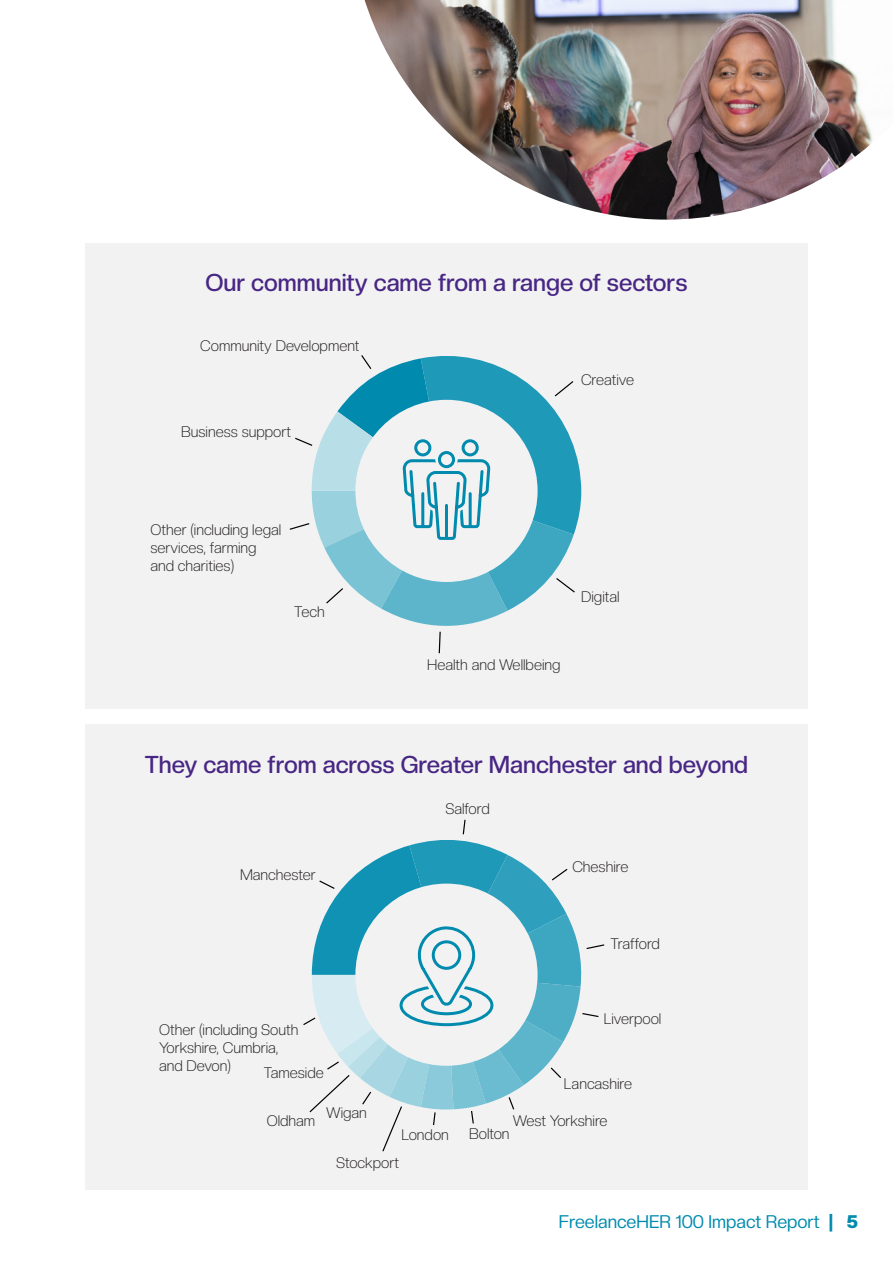
<style>
.page{position:relative;width:893px;height:1263px;background:#fff}
.page>*{position:absolute;margin:0;border:0;box-sizing:border-box;transform-origin:0 0}
.Intro_paragraph{font:500 24px "Creato Display";color:#482683}
.t1{font:18px "Creato Display";color:#008bae}
.t2{font:300 15px/18px "Creato Display";color:#231f20}
.t3{font:300 15px "Creato Display";letter-spacing:-.025em;color:#231f20}
.s1{font-weight:900}
</style>
<div class="page">
<div style="left:85px;top:244px;width:723px;height:465px;background:#f2f2f3"></div>
<div style="left:85px;top:725px;width:723px;height:465px;background:#f2f2f3"></div>
<svg style="left:289px;top:355px;width:292px;height:299px"></svg>
<img style="left:365px;top:0;width:508px;height:220px">
<svg style="left:303px;top:819px;width:302px;height:333px"></svg>
<div style="left:432px;top:940px;width:29px;height:30px;border:3px solid #008bae;border-radius:50%"></div>
<p class="Intro_paragraph" style="left:205px;top:268px;width:484px">Our community came from a range of sectors</p>
<p class="t2" style="left:200px;top:336px;width:161px">Community Development</p>
<p class="t2" style="left:181px;top:422px;width:112px">Business support</p>
<p class="t2" style="left:150px;top:521px;width:132px">Other (including legal services, farming and charities)</p>
<p class="t2" style="left:294px;top:602px;width:32px">Tech</p>
<p class="t2" style="left:581px;top:371px;width:55px">Creative</p>
<p class="t2" style="left:427px;top:655px;width:135px">Health and Wellbeing</p>
<p class="t2" style="left:581px;top:587px;width:40px">Digital</p>
<p class="Intro_paragraph" style="left:145px;top:750px;width:605px">They came from across Greater Manchester and beyond</p>
<p class="t2" style="left:240px;top:866px;width:77px">Manchester</p>
<p class="t2" style="left:159px;top:1020px;width:141px">Other (including South<br>Yorkshire, Cumbria, and Devon)</p>
<p class="t2" style="left:264px;top:1063px;width:62px">Tameside</p>
<p class="t2" style="left:267px;top:1112px;width:50px">Oldham</p>
<p class="t2" style="left:326px;top:1103px;width:42px">Wigan</p>
<p class="t2" style="left:445px;top:800px;width:46px">Salford</p>
<p class="t2" style="left:572px;top:857px;width:58px">Cheshire</p>
<p class="t3" style="left:610px;top:935px;width:51px">Trafford</p>
<p class="t2" style="left:604px;top:1009px;width:59px">Liverpool</p>
<p class="t2" style="left:564px;top:1074px;width:70px">Lancashire</p>
<p class="t2" style="left:513px;top:1111px;width:96px">West Yorkshire</p>
<p class="t2" style="left:401px;top:1125px;width:49px">London</p>
<p class="t2" style="left:469px;top:1124px;width:42px">Bolton</p>
<p class="t2" style="left:336px;top:1153px;width:64px">Stockport</p>
<p class="t1" style="left:559px;top:1211px;width:300px">FreelanceHER 100 Impact Report <span class="s1">| 5</span></p>
</div>
